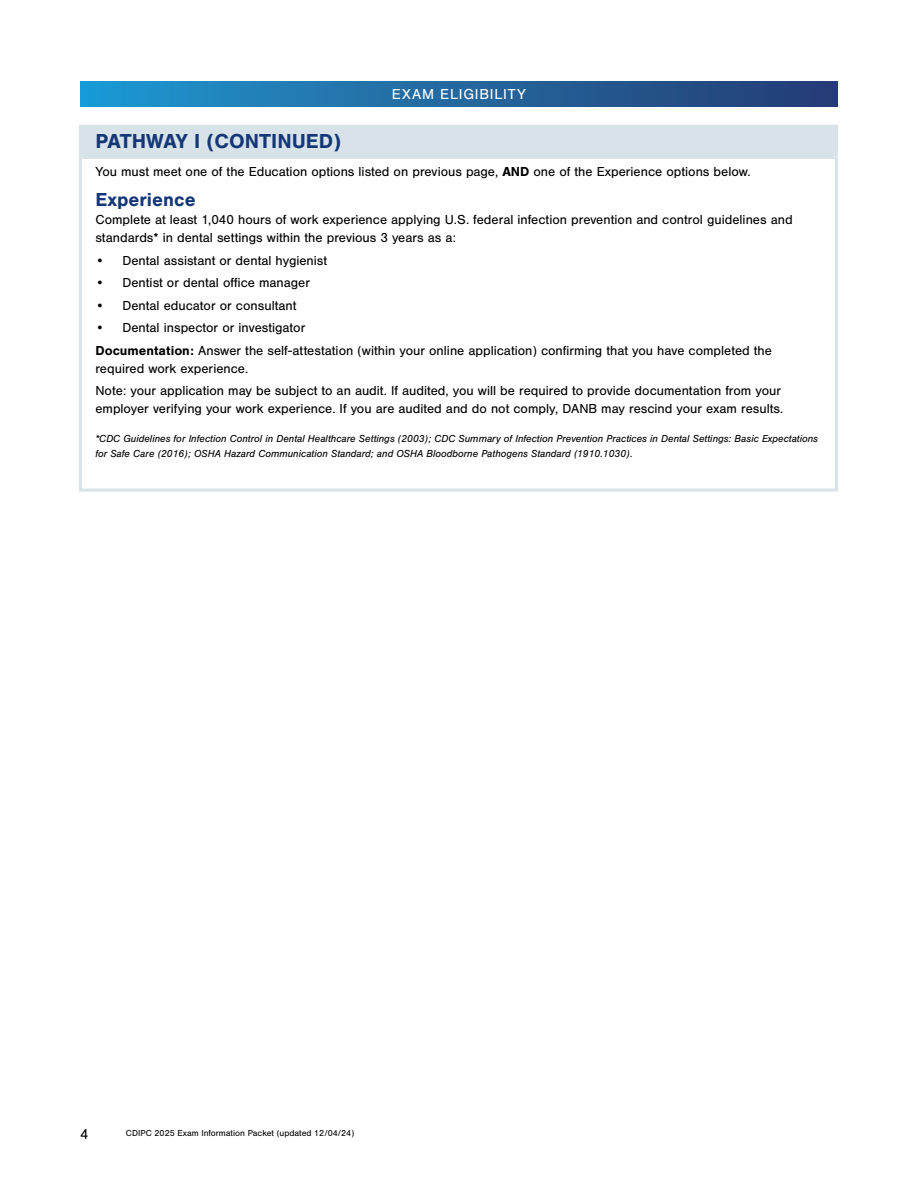
<style>
.page{position:relative;width:918px;height:1188px;background:#fff}
.page>*{position:absolute;margin:0;border:0;box-sizing:border-box;transform-origin:0 0}
.t1{font:700 21px "Nimbus San";color:#153778}
.t2{font:700 19.5px "Nimbus San";color:#153778}
.t3{font:15px "Nimbus San";letter-spacing:.05em;color:#fff}
.t4{font:15px "Nimbus San";color:#000}
.t5{font:13.5px/22.5px "Nimbus San";color:#000}
.t6{font:italic 10.5px/15px "Nimbus San";color:#000}
.t7{font:9px "Nimbus San";color:#000}
.s1{font-weight:700}
</style>
<div class="page">
<div style="left:82px;top:126px;width:753px;height:33px;background:#d8e3e9"></div>
<div style="left:79px;top:125px;width:759px;height:367px;border:3px solid #d8e3e9"></div>
<div style="left:81px;top:81px;width:756px;height:25px;background:linear-gradient(to right,#1f98cf,#263a72)"></div>
<p class="t3" style="left:392px;top:86px;width:136px">EXAM ELIGIBILITY</p>
<h1 class="t1" style="left:95px;top:129px;width:247px">PATHWAY I (CONTINUED)</h1>
<p class="t5" style="left:95px;top:161px;width:657px">You must meet one of the Education options listed on previous page, <span class="s1">AND</span> one of the Experience options below.</p>
<h2 class="t2" style="left:95px;top:189px;width:102px">Experience</h2>
<p class="t5" style="left:95px;top:211px;width:699px;line-height:18px">Complete at least 1,040 hours of work experience applying U.S. federal infection prevention and control guidelines and standards* in dental settings within the previous 3 years as a:</p>
<p class="t5" style="left:95px;top:249px;width:233px">• Dental assistant or dental hygienist</p>
<p class="t5" style="left:95px;top:272px;width:216px">• Dentist or dental office manager</p>
<p class="t5" style="left:95px;top:294px;width:203px">• Dental educator or consultant</p>
<p class="t5" style="left:95px;top:317px;width:678px">• Dental inspector or investigator<br><span class="s1">Documentation:</span> Answer the self-attestation (within your online application) confirming that you have completed the</p>
<p class="t5" style="left:95px;top:357px;width:687px">required work experience.<br>Note: your application may be subject to an audit. If audited, you will be required to provide documentation from your</p>
<p class="t5" style="left:95px;top:398px;width:690px">employer verifying your work experience. If you are audited and do not comply, DANB may rescind your exam results.</p>
<p class="t6" style="left:95px;top:431px;width:724px">*CDC Guidelines for Infection Control in Dental Healthcare Settings (2003); CDC Summary of Infection Prevention Practices in Dental Settings: Basic Expectations for Safe Care (2016); OSHA Hazard Communication Standard; and OSHA Bloodborne Pathogens Standard (1910.1030).</p>
<p class="t4" style="left:80px;top:1126px;width:10px">4</p>
<p class="t7" style="left:126px;top:1129px;width:230px">CDIPC 2025 Exam Information Packet (updated 12/04/24)</p>
</div>
